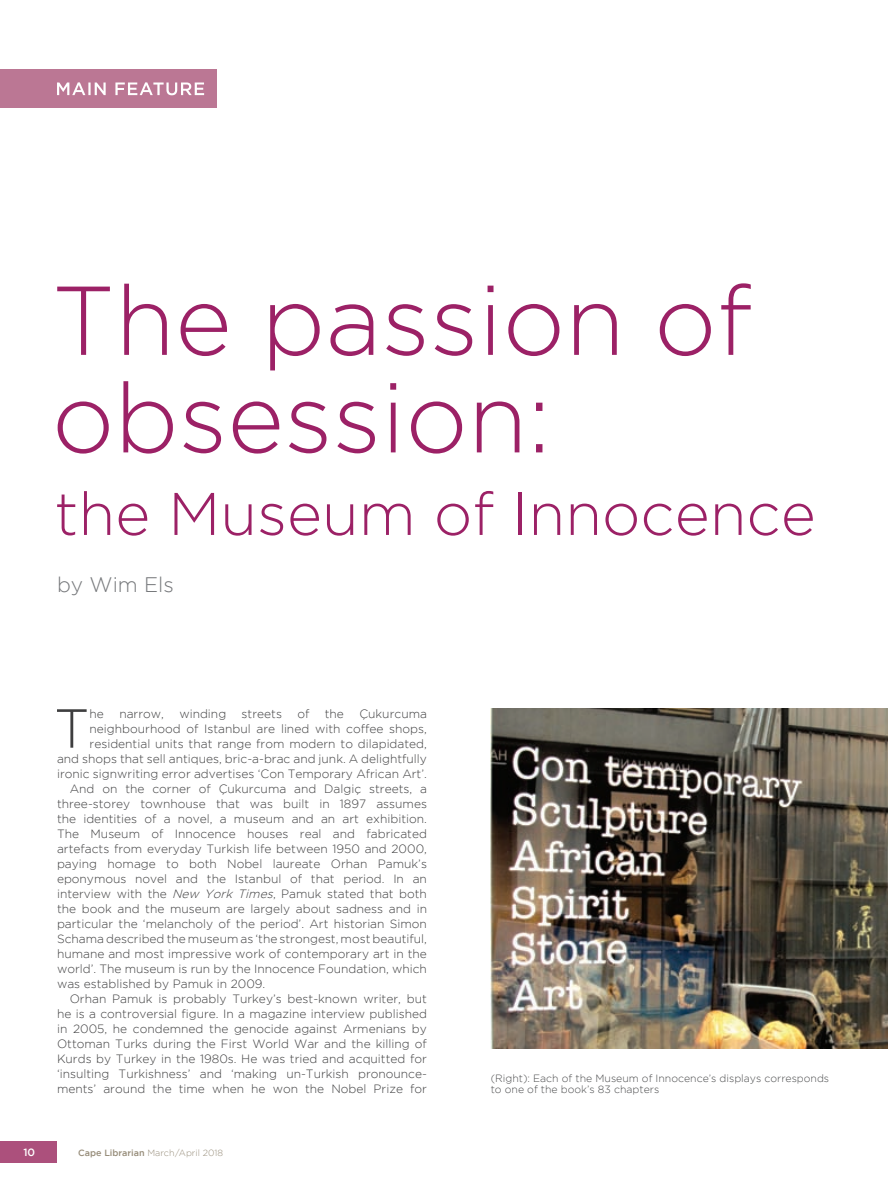
<style>
.page{position:relative;width:888px;height:1186px;background:#fff}
.page>*{position:absolute;margin:0;border:0;box-sizing:border-box;transform-origin:0 0}
.t1{font:300 97.5px/97.5px "Gotham";color:#9c2166}
.t2{font:300 60px "Gotham";color:#9c2166}
.t3{font:300 54.9px "Gotham";color:#3e3e3f}
.t4{font:300 21px "Gotham";color:#76787b}
.t5{font:300 12px "Gotham";color:#3e3e3f}
.t6{font:300 10.5px/10.5px "Gotham";color:#4b4c4d}
.t7{font:500 10.5px "Gotham";color:#fff}
.t8{font:300 9px "Gotham";color:#978d7a}
.s1{font-style:italic}
.s2{font-weight:500}
</style>
<div class="page">
<div style="left:0;top:1141px;width:57px;height:22px;background:#ac507c"></div>
<img style="left:491px;top:709px;width:397px;height:339px">
<div style="left:0;top:70px;width:216px;height:38px;background:#bb7794"></div>
<svg style="left:57px;top:82px;width:147px;height:13px"></svg>
<h1 class="t1" style="left:52px;top:270px;width:701px">The passion of obsession:</h1>
<h2 class="t2" style="left:54px;top:481px;width:763px">the Museum of Innocence</h2>
<h3 class="t4" style="left:57px;top:572px;width:118px">by Wim Els</h3>
<h3 class="t3" style="left:54px;top:698px;width:37px">T</h3>
<p class="t5" style="left:90px;top:707px;width:16px">he</p>
<p class="t5" style="left:119px;top:707px;width:46px">narrow,</p>
<p class="t5" style="left:179px;top:707px;width:48px">winding</p>
<p class="t5" style="left:242px;top:707px;width:42px">streets</p>
<p class="t5" style="left:297px;top:707px;width:14px">of</p>
<p class="t5" style="left:325px;top:707px;width:21px">the</p>
<p class="t5" style="left:359px;top:707px;width:69px">Çukurcuma</p>
<p class="t5" style="left:90px;top:722px;width:339px">neighbourhood of Istanbul are lined with coffee shops,</p>
<p class="t5" style="left:90px;top:737px;width:339px">residential units that range from modern to dilapidated,</p>
<p class="t5" style="left:57px;top:752px;width:371px">and shops that sell antiques, bric-a-brac and junk. A delightfully</p>
<p class="t5" style="left:57px;top:767px;width:371px">ironic signwriting error advertises ‘Con Temporary African Art’.</p>
<p class="t5" style="left:70px;top:782px;width:359px">And on the corner of Çukurcuma and Dalgiç streets, a</p>
<p class="t5" style="left:57px;top:797px;width:371px">three-storey townhouse that was built in 1897 assumes</p>
<p class="t5" style="left:57px;top:812px;width:371px">the identities of a novel, a museum and an art exhibition.</p>
<p class="t5" style="left:57px;top:827px;width:371px">The Museum of Innocence houses real and fabricated</p>
<p class="t5" style="left:57px;top:842px;width:371px">artefacts from everyday Turkish life between 1950 and 2000,</p>
<p class="t5" style="left:57px;top:857px;width:371px">paying homage to both Nobel laureate Orhan Pamuk’s</p>
<p class="t5" style="left:57px;top:872px;width:371px">eponymous novel and the Istanbul of that period. In an</p>
<p class="t5" style="left:57px;top:887px;width:371px">interview with the <span class="s1">New York Times</span>, Pamuk stated that both</p>
<p class="t5" style="left:57px;top:902px;width:371px">the book and the museum are largely about sadness and in</p>
<p class="t5" style="left:57px;top:917px;width:371px">particular the ‘melancholy of the period’. Art historian Simon</p>
<p class="t5" style="left:57px;top:932px;width:371px">Schama described the museum as ‘the strongest, most beautiful,</p>
<p class="t5" style="left:57px;top:947px;width:371px">humane and most impressive work of contemporary art in the</p>
<p class="t5" style="left:57px;top:962px;width:371px">world’. The museum is run by the Innocence Foundation, which</p>
<p class="t5" style="left:57px;top:977px;width:210px">was established by Pamuk in 2009.</p>
<p class="t5" style="left:70px;top:992px;width:359px">Orhan Pamuk is probably Turkey’s best-known writer, but</p>
<p class="t5" style="left:57px;top:1007px;width:371px">he is a controversial figure. In a magazine interview published</p>
<p class="t5" style="left:57px;top:1022px;width:371px">in 2005, he condemned the genocide against Armenians by</p>
<p class="t5" style="left:57px;top:1037px;width:371px">Ottoman Turks during the First World War and the killing of</p>
<p class="t5" style="left:57px;top:1052px;width:371px">Kurds by Turkey in the 1980s. He was tried and acquitted for</p>
<p class="t5" style="left:57px;top:1067px;width:371px">‘insulting Turkishness’ and ‘making un-Turkish pronounce-</p>
<p class="t5" style="left:57px;top:1082px;width:371px">ments’ around the time when he won the Nobel Prize for</p>
<p class="t6" style="left:491px;top:1073px;width:340px">(Right): Each of the Museum of Innocence’s displays corresponds to one of the book’s 83 chapters</p>
<p class="t7" style="left:23px;top:1146px;width:13px">10</p>
<p class="t8" style="left:78px;top:1147px;width:146px"><span class="s2">Cape Librarian</span> March/April 2018</p>
</div>
